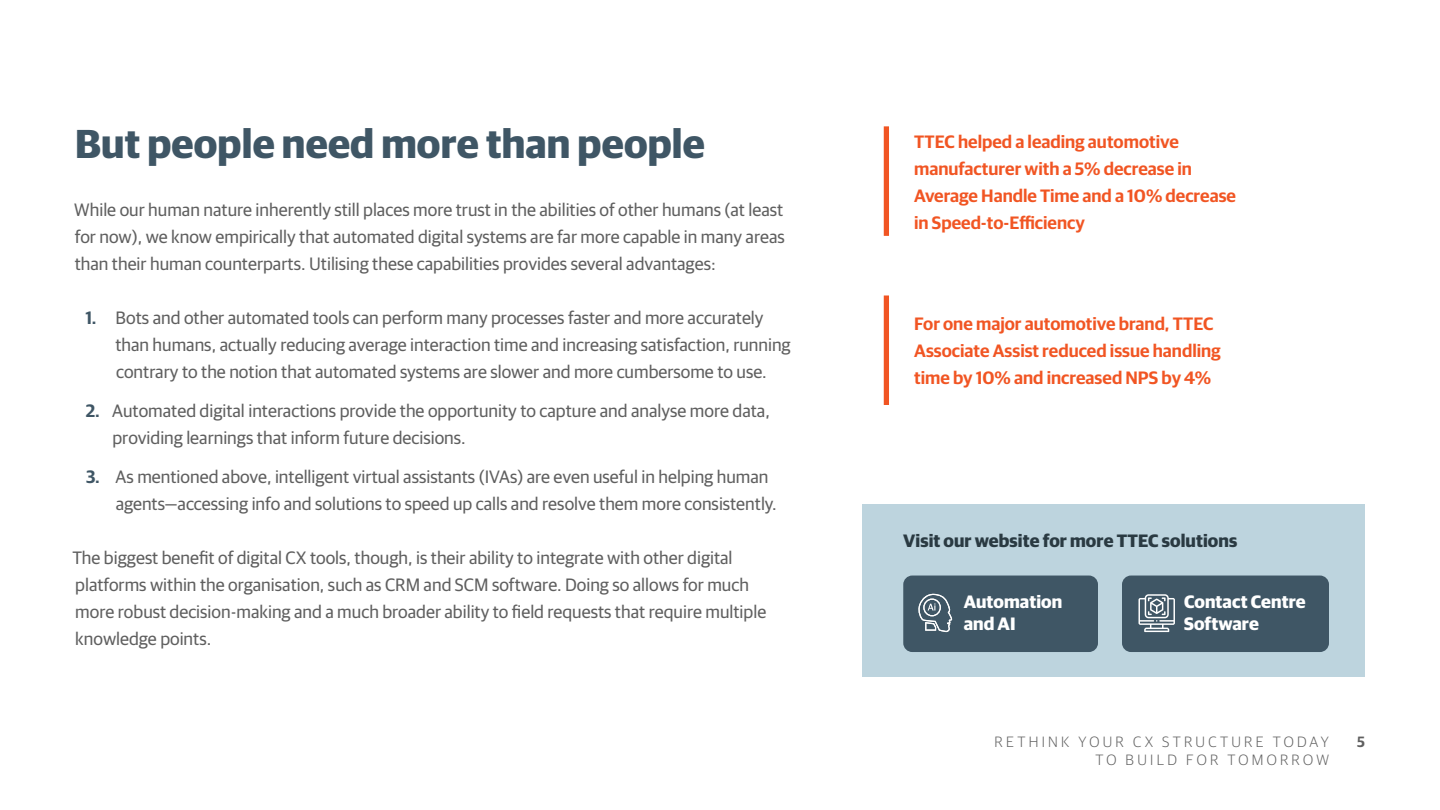
<style>
.page{position:relative;width:1440px;height:810px;background:#fff}
.page>*{position:absolute;margin:0;border:0;box-sizing:border-box;transform-origin:0 0}
.t1{font:700 40.5px "Guardian Sans";letter-spacing:.005em;color:#3f5665}
.t2{font:18px/27px "Guardian Sans";color:#5f5f5f}
.t3{font:600 18px/27px "Guardian Sans";color:#f15523}
.t4{font:700 18px/21.6px "Guardian Sans";letter-spacing:.005em;color:#fff}
.t5{font:700 18px "Guardian Sans";letter-spacing:.005em;color:#2a3a42}
.t6{font:300 15px/18px "Guardian Sans";letter-spacing:.22em;color:#5f5f5f;text-align:right}
.t7{font:600 15px "Guardian Sans";color:#5f5f5f}
.s1{font-weight:600;color:#3f5665}
</style>
<div class="page">
<div style="left:862px;top:504px;width:503px;height:172px;background:#bdd4de"></div>
<div style="left:884px;top:126px;width:5px;height:110px;background:#f15523"></div>
<div style="left:884px;top:296px;width:5px;height:109px;background:#f15523"></div>
<div style="left:903px;top:576px;width:195px;height:76px;background:#3f5665;border-radius:9px"></div>
<div style="left:1122px;top:576px;width:207px;height:76px;background:#3f5665;border-radius:9px"></div>
<svg style="left:918px;top:594px;width:34px;height:38px"></svg>
<svg style="left:1138px;top:594px;width:37px;height:38px"></svg>
<h1 class="t1" style="left:75px;top:114px;width:631px">But people need more than people</h1>
<p class="t3" style="left:914px;top:126px;width:323px">TTEC helped a leading automotive manufacturer with a 5% decrease in<br>Average Handle Time and a 10% decrease in Speed-to-Efficiency</p>
<p class="t2" style="left:74px;top:194px;width:712px;text-align:justify">While our human nature inherently still places more trust in the abilities of other humans (at least for now), we know empirically that automated digital systems are far more capable in many areas than their human counterparts. Utilising these capabilities provides several advantages:</p>
<p class="t2" style="left:115px;top:302px;width:677px;text-indent:-30px"><span class="s1">1.</span> Bots and other automated tools can perform many processes faster and more accurately than humans, actually reducing average interaction time and increasing satisfaction, running contrary to the notion that automated systems are slower and more cumbersome to use.</p>
<p class="t2" style="left:113px;top:396px;width:659px;text-indent:-27px"><span class="s1">2.</span> Automated digital interactions provide the opportunity to capture and analyse more data, providing learnings that inform future decisions.</p>
<p class="t2" style="left:116px;top:462px;width:663px;text-indent:-30px"><span class="s1">3.</span> As mentioned above, intelligent virtual assistants (IVAs) are even useful in helping human agents—accessing info and solutions to speed up calls and resolve them more consistently.</p>
<p class="t2" style="left:72px;top:543px;width:695px">The biggest benefit of digital CX tools, though, is their ability to integrate with other digital platforms within the organisation, such as CRM and SCM software. Doing so allows for much more robust decision-making and a much broader ability to field requests that require multiple knowledge points.</p>
<p class="t3" style="left:914px;top:309px;width:308px">For one major automotive brand, TTEC<br>Associate Assist reduced issue handling time by 10% and increased NPS by 4%</p>
<p class="t5" style="left:903px;top:527px;width:336px">Visit our website for more TTEC solutions</p>
<p class="t4" style="left:964px;top:590px;width:100px">Automation and AI</p>
<p class="t4" style="left:1184px;top:590px;width:123px">Contact Centre<br>Software</p>
<p class="t6" style="left:994px;top:732px;width:336px">RETHINK YOUR CX STRUCTURE TODAY<br>TO BUILD FOR TOMORROW</p>
<p class="t7" style="left:1357px;top:731px;width:9px">5</p>
</div>
